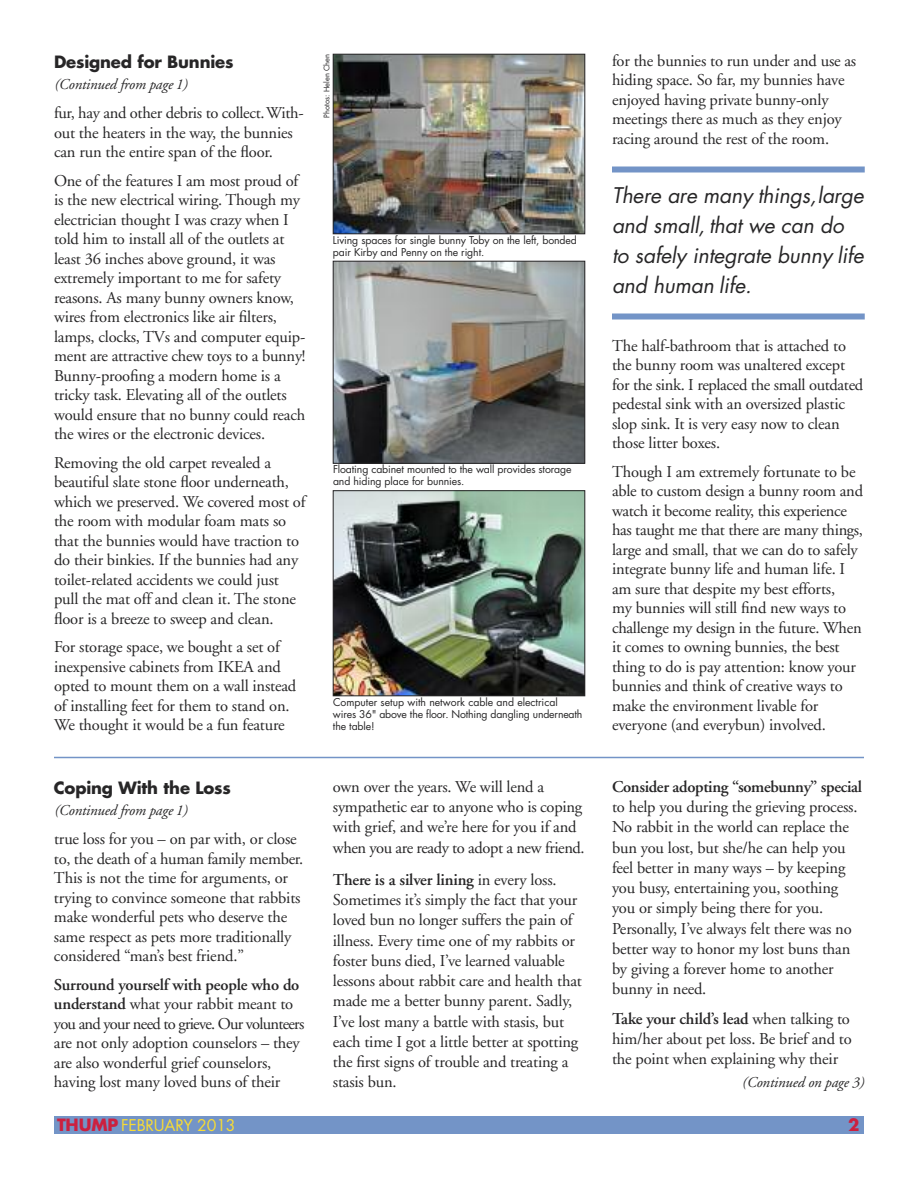
<style>
.page{position:relative;width:918px;height:1188px;background:#fff}
.page>*{position:absolute;margin:0;border:0;box-sizing:border-box;transform-origin:0 0}
.t1{font:italic 21px/30px "Futura";letter-spacing:-.005em;color:#272627}
.t2{font:16.5px/19.5px "Adobe Garamond";letter-spacing:-.01em;color:#272627}
.t3{font:700 16.5px "Futura";letter-spacing:-.01em;color:#272627}
.t4{font:600 16.5px "Adobe Garamond";letter-spacing:-.02em;color:#272627}
.t5{font:700 16.5px "Futura";color:#cc203f}
.t6{font:15.75px "Futura";letter-spacing:-.01em;color:#f9dc32}
.t7{font:italic 15px "Adobe Garamond";letter-spacing:-.01em;color:#272627}
.t8{font:10.5px/12px "Futura";letter-spacing:-.01em;color:#272627}
.t9{font:7.5px "Futura";color:#272627}
.s1{font-weight:600}
.s2{font-weight:700;font-size:16.5px;color:#cc203f}
</style>
<div class="page">
<div style="left:54px;top:1116px;width:810px;height:18px;background:#7394c7"></div>
<img style="left:335px;top:492px;width:248px;height:202px">
<div style="left:333px;top:490px;width:252px;height:206px;border:1px solid #272627"></div>
<img style="left:335px;top:263px;width:248px;height:199px">
<div style="left:333px;top:261px;width:252px;height:203px;border:1px solid #272627"></div>
<img style="left:335px;top:56px;width:248px;height:176px">
<div style="left:333px;top:54px;width:252px;height:180px;border:1px solid #272627"></div>
<hr style="left:54px;top:757px;width:810px;height:1px;background:#7394c7">
<div style="left:612px;top:166px;width:253px;height:6px;background:#7394c7"></div>
<div style="left:612px;top:314px;width:253px;height:6px;background:#7394c7"></div>
<p class="t3" style="left:54px;top:54px;width:181px">Designed for Bunnies</p>
<p class="t7" style="left:54px;top:78px;width:135px">(Continued from page 1)</p>
<p class="t2" style="left:54px;top:105px;width:251px">fur, hay and other debris to collect.With&shy;out the heaters in the way, the bunnies can run the entire span of the floor.</p>
<p class="t2" style="left:54px;top:172px;width:253px">One of the features I am most proud of is the new electrical wiring. Though my electrician thought I was crazy when I told him to install all of the outlets at least 36 inches above ground, it was extremely important to me for safety reasons. As many bunny owners know, wires from electronics like air filters, lamps, clocks, TVs and computer equip&shy;ment are attractive chew toys to a bunny!<br>Bunny-proofing a modern home is a tricky task. Elevating all of the outlets would ensure that no bunny could reach the wires or the electronic devices.</p>
<p class="t2" style="left:54px;top:454px;width:253px">Removing the old carpet revealed a beautiful slate stone floor underneath, which we preserved. We covered most of the room with modular foam mats so that the bunnies would have traction to do their binkies. If the bunnies had any toilet-related accidents we could just pull the mat off and clean it. The stone floor is a breeze to sweep and clean.</p>
<p class="t2" style="left:54px;top:639px;width:244px">For storage space, we bought a set of inexpensive cabinets from IKEA and opted to mount them on a wall instead of installing feet for them to stand on.<br>We thought it would be a fun feature</p>
<p class="t9" style="left:323px;top:118px;width:65px;rotate:-90deg">Photos: Helen Chen</p>
<p class="t8" style="left:333px;top:235px;width:245px">Living spaces for single bunny Toby on the left, bonded pair Kirby and Penny on the right.</p>
<p class="t8" style="left:333px;top:464px;width:240px">Floating cabinet mounted to the wall provides storage and hiding place for bunnies.</p>
<p class="t8" style="left:333px;top:697px;width:251px">Computer setup with network cable and electrical wires 36" above the floor. Nothing dangling underneath the table!</p>
<p class="t3" style="left:54px;top:780px;width:179px">Coping With the Loss</p>
<p class="t7" style="left:54px;top:804px;width:135px">(Continued from page 1)</p>
<p class="t2" style="left:54px;top:831px;width:251px">true loss for you – on par with, or close to, the death of a human family member.<br>This is not the time for arguments, or trying to convince someone that rabbits make wonderful pets who deserve the same respect as pets more traditionally considered “man’s best friend.”</p>
<p class="t2" style="left:54px;top:976px;width:252px"><span class="s1">Surround yourself with people who do understand</span> what your rabbit meant to you and your need to grieve. Our volunteers are not only adoption counselors – they are also wonderful grief counselors, having lost many loved buns of their</p>
<p class="t2" style="left:333px;top:778px;width:253px;line-height:20.2px">own over the years. We will lend a sympathetic ear to anyone who is coping with grief, and we’re here for you if and when you are ready to adopt a new friend.</p>
<p class="t2" style="left:333px;top:871px;width:251px;line-height:20.2px"><span class="s1">There is a silver lining</span> in every loss.<br>Sometimes it’s simply the fact that your loved bun no longer suffers the pain of illness. Every time one of my rabbits or foster buns died, I’ve learned valuable lessons about rabbit care and health that made me a better bunny parent. Sadly, I’ve lost many a battle with stasis, but each time I got a little better at spotting the first signs of trouble and treating a stasis bun.</p>
<p class="t2" style="left:612px;top:52px;width:246px">for the bunnies to run under and use as hiding space. So far, my bunnies have enjoyed having private bunny-only meetings there as much as they enjoy racing around the rest of the room.</p>
<p class="t1" style="left:612px;top:182px;width:253px">There are many things,large and small, that we can do to safely integrate bunny life and human life.</p>
<p class="t2" style="left:612px;top:337px;width:253px">The half-bathroom that is attached to the bunny room was unaltered except for the sink. I replaced the small outdated pedestal sink with an oversized plastic slop sink. It is very easy now to clean those litter boxes.</p>
<p class="t2" style="left:612px;top:463px;width:253px">Though I am extremely fortunate to be able to custom design a bunny room and watch it become reality, this experience has taught me that there are many things, large and small, that we can do to safely integrate bunny life and human life. I am sure that despite my best efforts,<br>my bunnies will still find new ways to challenge my design in the future. When it comes to owning bunnies, the best thing to do is pay attention: know your bunnies and think of creative ways to make the environment livable for everyone (and everybun) involved.</p>
<p class="t4" style="left:612px;top:780px;width:252px">Consider adopting “somebunny” special</p>
<p class="t2" style="left:612px;top:798px;width:247px;line-height:20.2px">to help you during the grieving process.<br>No rabbit in the world can replace the bun you lost, but she/he can help you feel better in many ways – by keeping you busy, entertaining you, soothing you or simply being there for you.<br>Personally, I’ve always felt there was no better way to honor my lost buns than by giving a forever home to another bunny in need.</p>
<p class="t2" style="left:612px;top:1010px;width:241px;line-height:20.2px;text-align:justify"><span class="s1">Take your child’s lead</span> when talking to him/her about pet loss. Be brief and to the point when explaining why their</p>
<p class="t7" style="left:742px;top:1076px;width:124px">(Continued on page 3)</p>
<p class="t6" style="left:57px;top:1118px;width:180px"><span class="s2">THUMP</span> FEBRUARY 2013</p>
<p class="t5" style="left:848px;top:1117px;width:13px">2</p>
</div>
